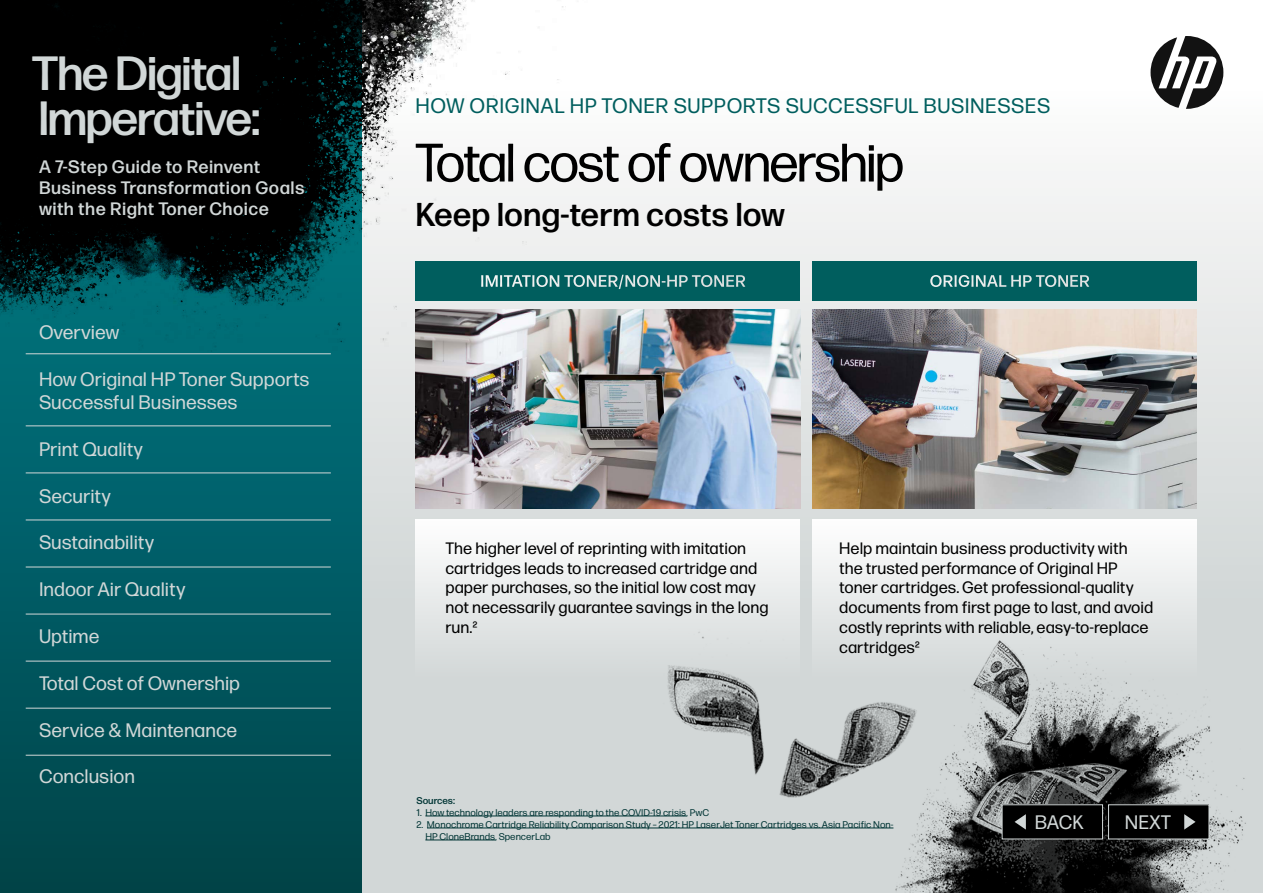
<style>
.page{position:relative;width:1263px;height:893px;background:#fff}
.page>*{position:absolute;margin:0;border:0;box-sizing:border-box;transform-origin:0 0}
.t1{font:54px "Forma DJR Display";letter-spacing:-.005em;color:#000}
.t2{font:500 48px/45px "Forma DJR Display";color:#d1d7d7}
.t3{font:500 33px "Forma DJR Micro";color:#000}
.t4{font:21px "Forma DJR Micro";letter-spacing:.025em;color:#005e5e}
.t5{font:19.5px/23.4px "Forma DJR Micro";color:#d1d7d7}
.t6{font:500 18px/21px "Forma DJR Micro";letter-spacing:.025em;color:#d1d7d7}
.t7{font:16.5px/19.8px "Forma DJR Micro";color:#000}
.t8{font:500 16.5px "Forma DJR Micro";letter-spacing:.025em;color:#fff}
.t9{font:9.75px/12px "Forma DJR Micro";color:#013535}
.t10{font:500 9.75px "Forma DJR Micro";color:#013535}
</style>
<div class="page">
<div style="left:0;top:0;width:1263px;height:893px;background:linear-gradient(to bottom,#fcfdfc,#c7cdcd)"></div>
<svg style="left:1150px;top:36px;width:73px;height:73px"></svg>
<img style="left:532px;top:579px;width:731px;height:314px">
<img style="left:647px;top:630px;width:284px;height:189px">
<svg style="left:415px;top:519px;width:385px;height:189px"></svg>
<svg style="left:812px;top:519px;width:385px;height:189px"></svg>
<div style="left:415px;top:261px;width:385px;height:39px;background:#005e5e"></div>
<div style="left:812px;top:261px;width:385px;height:39px;background:#005e5e"></div>
<img style="left:415px;top:310px;width:385px;height:198px">
<img style="left:812px;top:310px;width:385px;height:198px">
<hr style="left:425px;top:816px;width:261px;height:1px;background:#013535">
<hr style="left:427px;top:828px;width:466px;height:1px;background:#013535">
<hr style="left:425px;top:840px;width:70px;height:1px;background:#013535">
<svg style="left:0;top:351px;width:361px;height:542px;background:#015860"></svg>
<img style="left:0;top:0;width:610px;height:351px">
<hr style="left:26px;top:353px;width:305px;height:1px;background:#d1d7d7">
<hr style="left:26px;top:425px;width:305px;height:1px;background:#d1d7d7">
<hr style="left:26px;top:473px;width:305px;height:1px;background:#d1d7d7">
<hr style="left:26px;top:520px;width:305px;height:1px;background:#d1d7d7">
<hr style="left:26px;top:567px;width:305px;height:1px;background:#d1d7d7">
<hr style="left:26px;top:614px;width:305px;height:1px;background:#d1d7d7">
<hr style="left:26px;top:661px;width:305px;height:1px;background:#d1d7d7">
<hr style="left:26px;top:708px;width:305px;height:1px;background:#d1d7d7">
<hr style="left:26px;top:755px;width:305px;height:1px;background:#d1d7d7">
<div style="left:1002px;top:805px;width:100px;height:34px;background:#000"></div>
<div style="left:1108px;top:805px;width:101px;height:34px;background:#000"></div>
<svg style="left:1014px;top:814px;width:12px;height:16px"></svg>
<svg style="left:1184px;top:814px;width:11px;height:16px"></svg>
<h2 class="t2" style="left:32px;top:50px;width:229px">The Digital<br>Imperative:</h2>
<p class="t6" style="left:39px;top:156px;width:267px">A 7-Step Guide to Reinvent<br>Business Transformation Goals with the Right Toner Choice</p>
<p class="t5" style="left:39px;top:320px;width:82px">Overview</p>
<p class="t5" style="left:39px;top:366px;width:272px">How Original HP Toner Supports<br>Successful Businesses</p>
<p class="t5" style="left:39px;top:437px;width:106px">Print Quality</p>
<p class="t5" style="left:39px;top:483px;width:73px">Security</p>
<p class="t5" style="left:39px;top:530px;width:117px">Sustainability</p>
<p class="t5" style="left:39px;top:577px;width:148px">Indoor Air Quality</p>
<p class="t5" style="left:39px;top:624px;width:62px">Uptime</p>
<p class="t5" style="left:39px;top:671px;width:203px">Total Cost of Ownership</p>
<p class="t5" style="left:39px;top:717px;width:200px">Service &amp; Maintenance</p>
<p class="t5" style="left:39px;top:764px;width:98px">Conclusion</p>
<p class="t4" style="left:415px;top:92px;width:636px">HOW ORIGINAL HP TONER SUPPORTS SUCCESSFUL BUSINESSES</p>
<h1 class="t1" style="left:415px;top:130px;width:489px">Total cost of ownership</h1>
<h3 class="t3" style="left:415px;top:194px;width:371px">Keep long-term costs low</h3>
<p class="t8" style="left:480px;top:270px;width:267px">IMITATION TONER/NON-HP TONER</p>
<p class="t8" style="left:930px;top:270px;width:161px">ORIGINAL HP TONER</p>
<p class="t7" style="left:445px;top:538px;width:325px">The higher level of reprinting with imitation cartridges leads to increased cartridge and paper purchases, so the initial low cost may not necessarily guarantee savings in the long run.2</p>
<p class="t7" style="left:839px;top:538px;width:316px">Help maintain business productivity with the trusted performance of Original HP toner cartridges. Get professional-quality documents from first page to last, and avoid costly reprints with reliable, easy-to-replace cartridges2</p>
<p class="t10" style="left:416px;top:794px;width:40px">Sources:</p>
<p class="t9" style="left:416px;top:806px;width:294px">1. How technology leaders are responding to the COVID-19 crisis, PwC</p>
<p class="t9" style="left:425px;top:818px;width:469px;text-indent:-9px">2. Monochrome Cartridge Reliability Comparison Study – 2021: HP LaserJet Toner Cartridges vs. Asia Pacific Non-<br>HP CloneBrands, SpencerLab</p>
<p class="t5" style="left:1035px;top:810px;width:50px">BACK</p>
<p class="t5" style="left:1125px;top:810px;width:48px">NEXT</p>
</div>
